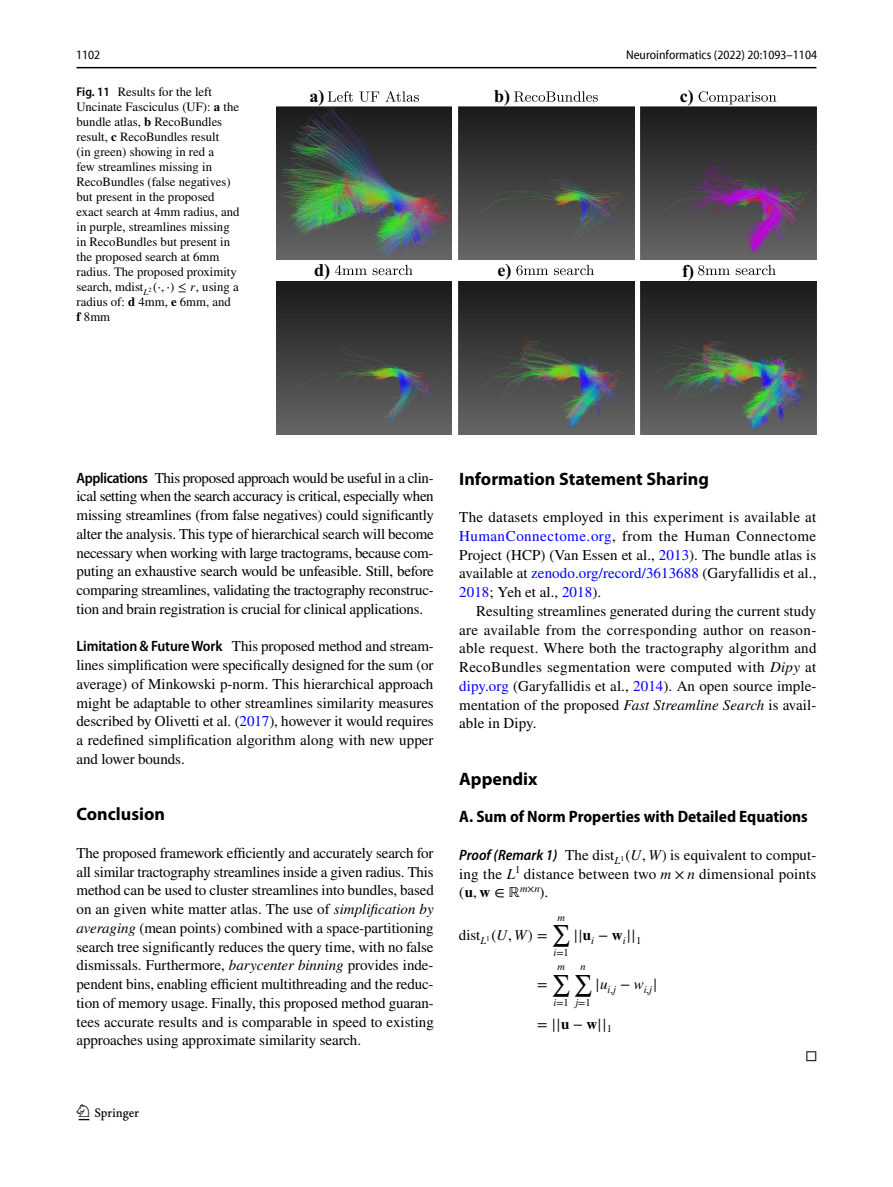
<style>
.page{position:relative;width:893px;height:1187px;background:#fff}
.page>*{position:absolute;margin:0;border:0;box-sizing:border-box;transform-origin:0 0}
.t1{font:22.5px "Springnew Regular 2";color:#000}
.t2{font:700 18px "Myriad Pro";color:#000}
.t3{font:18px "Times New Roman PS Bold MT10";color:#000}
.t4{font:700 semi-condensed 16.5px "Myriad Pro";color:#000}
.t5{font:15px/18.8px "STIX";letter-spacing:.005em;color:#000;text-align:justify}
.t6{font:15px "STIX Math Extensions Regular 15";color:#000}
.t7{font:15px "STIX General Regular 59";color:#000}
.t8{font:15px "STIX Math Typerwriter";color:#000}
.t9{font:15px "STIX Math Regular 44";color:#000}
.t10{font:12.75px/15px "STIX";color:#000}
.t11{font:semi-condensed 12.75px "Myriad Pro Unic";color:#000}
.t12{font:10.5px "STIX General Italic 70";color:#000}
.s1{font-family:"Myriad Pro";font-weight:600;font-stretch:semi-condensed}
.s2{font-weight:700}
.s3{font-family:"STIX General Regular 60";font-size:6.3px}
.s4{font-family:"STIX Math Regular 45"}
.s5{font-family:"STIX Math Script Regular 12"}
.s6{font-family:"STIX General Regular 60"}
.s7{font-family:"STIX Math Calligraphy Regular 13"}
.s8{font-family:"STIX General Italic 71"}
.s9{color:#00f}
.s10{font-style:italic}
.s11{font-family:"Myriad Pro";font-weight:600;font-style:italic;font-stretch:semi-condensed}
.s12{font-family:"STIX General Regular 61";font-size:7.5px}
.s13{font-family:"STIX Math Regular 46"}
.s14{font-family:"STIX General Italic 72"}
.s15{font-family:"STIX General Regular 61"}
.s16{font-family:"STIX General Italic 67"}
.s17{font-family:"STIX General Italic 68"}
.s18{font-family:"STIX Math Regular 42"}
.s19{font-family:"STIX Math Bold 21"}
.s20{font-family:"STIX General Regular 58"}
.s21{font-family:"STIX Math Regular 43"}
.s22{font-family:"STIX Math Blackboard Regular 5"}
.s23{font-family:"STIX Math Regular 44"}
.s24{font-family:"STIX General Regular 59"}
.s25{font-family:"STIX Math Bold 22"}
.s26{font-size:7.5px}
.s27{font-family:"STIX General Italic 70"}
</style>
<div class="page">
<hr style="left:77px;top:67px;width:739px;height:1px;background:#000">
<svg style="left:328px;top:91px;width:448px;height:13px"></svg>
<img style="left:276px;top:107px;width:176px;height:152px">
<img style="left:458px;top:107px;width:176px;height:152px">
<img style="left:641px;top:107px;width:175px;height:152px">
<svg style="left:335px;top:265px;width:441px;height:10px"></svg>
<img style="left:276px;top:282px;width:176px;height:153px">
<img style="left:458px;top:282px;width:176px;height:153px">
<img style="left:641px;top:282px;width:175px;height:153px">
<p class="t11" style="left:76px;top:50px;width:26px">1102</p>
<p class="t11" style="left:626px;top:50px;width:192px">Neuroinformatics (2022) 20:1093–1104</p>
<p class="t10" style="left:77px;top:85px;width:164px"><span class="s1">Fig. 11</span> Results for the left<br>Uncinate Fasciculus (UF): <span class="s2">a</span> the bundle atlas, <span class="s2">b</span> RecoBundles result, <span class="s2">c</span> RecoBundles result<br>(in green) showing in red a<br>few streamlines missing in<br>RecoBundles (false negatives) but present in the proposed exact search at 4mm radius, and in purple, streamlines missing in RecoBundles but present in the proposed search at 6mm radius. The proposed proximity search, mdist<sub>L</sub><span class="s3">2</span> <span class="s4">(</span><span class="s5">⋅</span><span class="s6">,</span> <span class="s5">⋅</span><span class="s4">)</span> <span class="s7">≤</span> <span class="s8">r</span>, using a radius of: <span class="s2">d</span> 4mm, <span class="s2">e</span> 6mm, and<br><span class="s2">f</span> 8mm</p>
<p class="t3" style="left:310px;top:83px;width:16px">a)</p>
<p class="t3" style="left:494px;top:83px;width:18px">b)</p>
<p class="t3" style="left:680px;top:83px;width:15px">c)</p>
<p class="t3" style="left:314px;top:257px;width:18px">d)</p>
<p class="t3" style="left:497px;top:257px;width:15px">e)</p>
<p class="t3" style="left:682px;top:258px;width:13px">f)</p>
<p class="t5" style="left:77px;top:469px;width:359px"><span class="s1">Applications</span> This proposed approach would be useful in a clin&shy;ical setting when the search accuracy is critical, especially when missing streamlines (from false negatives) could significantly alter the analysis. This type of hierarchical search will become necessary when working with large tractograms, because com&shy;puting an exhaustive search would be unfeasible. Still, before comparing streamlines, validating the tractography reconstruc&shy;tion and brain registration is crucial for clinical applications.</p>
<p class="t5" style="left:77px;top:638px;width:359px"><span class="s1">Limitation &amp; Future Work</span> This proposed method and stream&shy;lines simplification were specifically designed for the sum (or average) of Minkowski p-norm. This hierarchical approach might be adaptable to other streamlines similarity measures described by Olivetti et al. (<span class="s9">2017</span>), however it would requires a redefined simplification algorithm along with new upper and lower bounds.</p>
<p class="t2" style="left:77px;top:802px;width:90px">Conclusion</p>
<p class="t5" style="left:77px;top:844px;width:359px">The proposed framework efficiently and accurately search for all similar tractography streamlines inside a given radius. This method can be used to cluster streamlines into bundles, based on an given white matter atlas. The use of <span class="s10">simplification by averaging</span> (mean points) combined with a space-partitioning search tree significantly reduces the query time, with no false dismissals. Furthermore, <span class="s10">barycenter binning</span> provides inde&shy;pendent bins, enabling efficient multithreading and the reduc&shy;tion of memory usage. Finally, this proposed method guaran&shy;tees accurate results and is comparable in speed to existing approaches using approximate similarity search.</p>
<h1 class="t1" style="left:79px;top:1104px;width:62px">1 3</h1>
<p class="t2" style="left:459px;top:466px;width:251px">Information Statement Sharing</p>
<p class="t5" style="left:459px;top:508px;width:359px">The datasets employed in this experiment is available at <span class="s9">HumanConnectome.org</span>, from the Human Connectome Project (HCP) (Van Essen et al., <span class="s9">2013</span>). The bundle atlas is available at <span class="s9">zenodo.org/record/3613688</span> (Garyfallidis et al., <span class="s9">2018</span>; Yeh et al., <span class="s9">2018</span>).</p>
<p class="t5" style="left:459px;top:602px;width:359px;text-indent:17px">Resulting streamlines generated during the current study are available from the corresponding author on reason&shy;able request. Where both the tractography algorithm and RecoBundles segmentation were computed with <span class="s10">Dipy</span> at <span class="s9">dipy.org</span> (Garyfallidis et al., <span class="s9">2014</span>). An open source imple&shy;mentation of the proposed <span class="s10">Fast Streamline Search</span> is avail&shy;able in Dipy.</p>
<p class="t2" style="left:459px;top:766px;width:80px">Appendix</p>
<p class="t4" style="left:459px;top:807px;width:350px">A. Sum of Norm Properties with Detailed Equations</p>
<p class="t5" style="left:459px;top:846px;width:359px"><span class="s11">Proof (Remark 1)</span> The dist<sub>L</sub><span class="s12">1</span> <span class="s13">(</span><span class="s14">U</span><span class="s15">,</span> <span class="s14">W</span><span class="s13">)</span> is equivalent to comput&shy;ing the <span class="s16">L</span><sup>1</sup> distance between two <span class="s17">m</span> <span class="s18">×</span> <span class="s17">n</span> dimensional points (<span class="s19">𝐮</span><span class="s20">,</span> <span class="s19">𝐰</span> <span class="s21">∈</span> <span class="s22">ℝ</span><sup>m</sup><sup>×</sup><sup>n</sup>).</p>
<p class="t6" style="left:551px;top:912px;width:21px">∑<sup>m</sup></p>
<p class="t12" style="left:553px;top:949px;width:17px">i<span class="s23">=</span><span class="s24">1</span></p>
<p class="t6" style="left:573px;top:925px;width:69px">||<span class="s25">𝐮</span><sub>i</sub> <span class="s23">−</span> <span class="s25">𝐰</span><sub>i</sub>||<sub>1</sub></p>
<p class="t7" style="left:459px;top:929px;width:90px">dist<sub>L</sub><span class="s26">1</span> <span class="s23">(</span><span class="s27">U</span>, <span class="s27">W</span><span class="s23">) =</span></p>
<p class="t6" style="left:551px;top:961px;width:43px">∑<sup>m</sup> ∑<sup>n</sup></p>
<p class="t12" style="left:553px;top:998px;width:17px">i<span class="s23">=</span><span class="s24">1</span></p>
<p class="t12" style="left:575px;top:998px;width:17px">j<span class="s23">=</span><span class="s24">1</span></p>
<p class="t12" style="left:595px;top:985px;width:64px"><sup>|</sup><sup>u</sup>i<span class="s24">,</span>j <sup>−</sup> <sup>w</sup>i<span class="s24">,</span>j<sup>|</sup></p>
<p class="t6" style="left:537px;top:1014px;width:77px"><span class="s23">=</span> ||<span class="s25">𝐮</span> <span class="s23">−</span> <span class="s25">𝐰</span>||<sub>1</sub></p>
<p class="t9" style="left:537px;top:978px;width:12px">=</p>
<p class="t8" style="left:806px;top:1046px;width:13px">◻</p>
</div>
